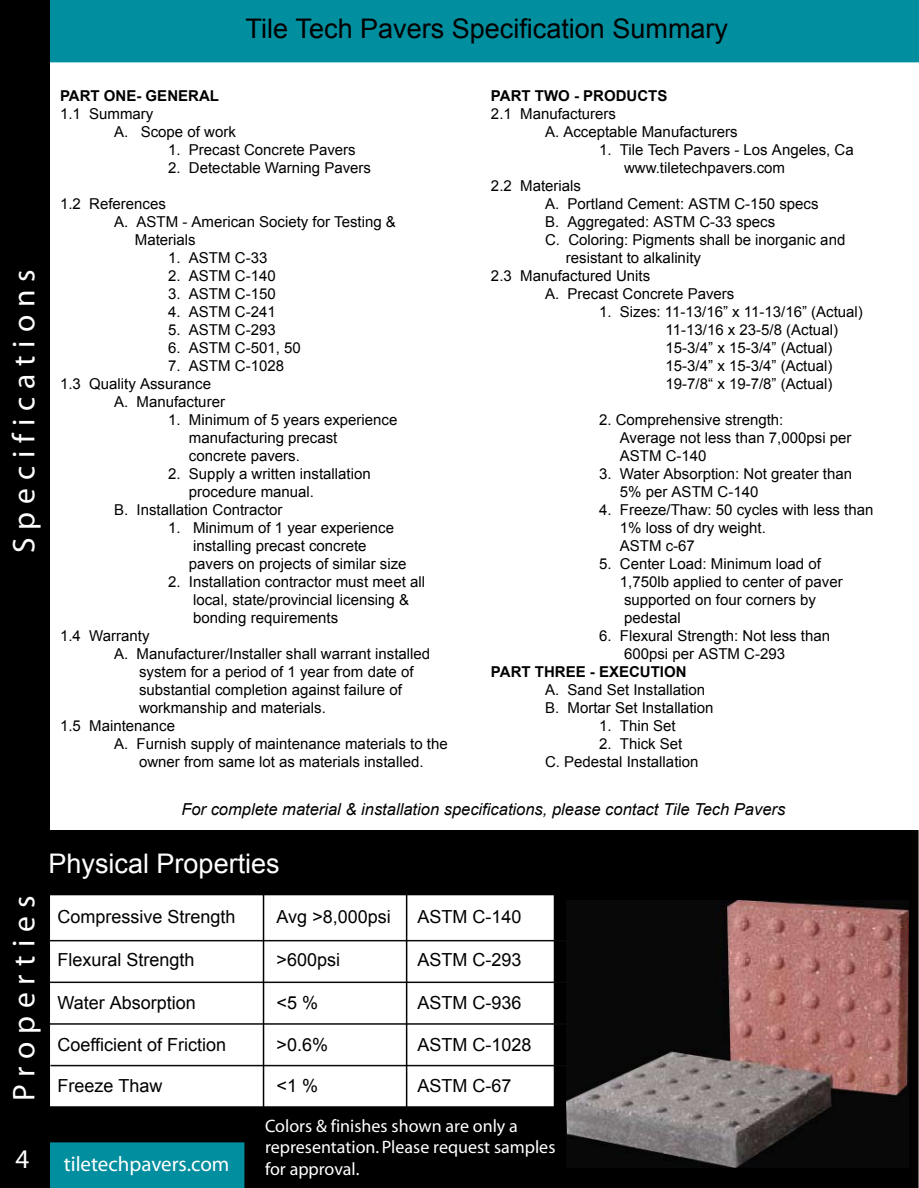
<style>
.page{position:relative;width:919px;height:1188px;background:#fff}
.page>*{position:absolute;margin:0;border:0;box-sizing:border-box;transform-origin:0 0}
.t1{font:31.5px "Myriad";letter-spacing:.25em;color:#fff}
.t2{font:27px "Arial";color:#000}
.t3{font:27px "Arial";color:#fff}
.t4{font:27px "Myriad";color:#fff}
.t5{font:21px "Myriad";color:#fff}
.t6{font:18px "Arial";color:#000}
.t7{font:18px/21.6px "Myriad";color:#fff}
.t8{font:italic 16.5px "Arial";color:#000}
.t9{font:15px/18px "Arial";color:#000}
.t10{font:700 15px "Arial";color:#000}
</style>
<div class="page">
<div style="left:47px;top:830px;width:871px;height:358px;background:#000"></div>
<div style="left:46px;top:0;width:872px;height:62px;background:#018e9f"></div>
<div style="left:50px;top:1142px;width:194px;height:46px;background:#018e9f"></div>
<div style="left:0;top:0;width:50px;height:1188px;background:#000"></div>
<svg style="left:50px;top:895px;width:504px;height:212px;background:#f5f5f5"></svg>
<img style="left:566px;top:901px;width:342px;height:267px">
<p class="t2" style="left:245px;top:11px;width:484px">Tile Tech Pavers Specification Summary</p>
<p class="t1" style="left:8px;top:553px;width:285px;rotate:-90deg">Specifications</p>
<p class="t10" style="left:60px;top:86px;width:160px">PART ONE- GENERAL</p>
<p class="t9" style="left:60px;top:105px;width:95px">1.1 Summary</p>
<p class="t9" style="left:114px;top:123px;width:123px">A. Scope of work</p>
<p class="t9" style="left:168px;top:141px;width:189px">1. Precast Concrete Pavers</p>
<p class="t9" style="left:168px;top:159px;width:204px">2. Detectable Warning Pavers</p>
<p class="t9" style="left:60px;top:195px;width:107px">1.2 References</p>
<p class="t9" style="left:114px;top:213px;width:283px">A. ASTM - American Society for Testing &amp;</p>
<p class="t9" style="left:135px;top:231px;width:62px">Materials</p>
<p class="t9" style="left:168px;top:249px;width:101px">1. ASTM C-33</p>
<p class="t9" style="left:168px;top:267px;width:109px">2. ASTM C-140</p>
<p class="t9" style="left:168px;top:285px;width:109px">3. ASTM C-150</p>
<p class="t9" style="left:168px;top:303px;width:109px">4. ASTM C-241</p>
<p class="t9" style="left:168px;top:321px;width:109px">5. ASTM C-293</p>
<p class="t9" style="left:168px;top:339px;width:134px">6. ASTM C-501, 50</p>
<p class="t9" style="left:168px;top:357px;width:117px">7. ASTM C-1028</p>
<p class="t9" style="left:60px;top:375px;width:152px">1.3 Quality Assurance</p>
<p class="t9" style="left:114px;top:393px;width:112px">A. Manufacturer</p>
<p class="t9" style="left:189px;top:411px;width:210px;text-indent:-21px">1. Minimum of 5 years experience manufacturing precast concrete pavers.</p>
<p class="t9" style="left:168px;top:465px;width:204px">2. Supply a written installation</p>
<p class="t9" style="left:189px;top:483px;width:127px">procedure manual.</p>
<p class="t9" style="left:114px;top:501px;width:170px">B. Installation Contractor</p>
<p class="t9" style="left:189px;top:519px;width:219px;text-indent:-21px">1. Minimum of 1 year experience installing precast concrete pavers on projects of similar size</p>
<p class="t9" style="left:193px;top:573px;width:233px;text-indent:-25px">2. Installation contractor must meet all local, state/provincial licensing &amp; bonding requirements</p>
<p class="t9" style="left:60px;top:627px;width:91px">1.4 Warranty</p>
<p class="t9" style="left:114px;top:645px;width:317px">A. Manufacturer/Installer shall warrant installed</p>
<p class="t9" style="left:139px;top:663px;width:276px">system for a period of 1 year from date of</p>
<p class="t9" style="left:139px;top:681px;width:264px">substantial completion against failure of</p>
<p class="t9" style="left:139px;top:699px;width:188px">workmanship and materials.</p>
<p class="t9" style="left:60px;top:717px;width:117px">1.5 Maintenance</p>
<p class="t9" style="left:114px;top:735px;width:335px">A. Furnish supply of maintenance materials to the</p>
<p class="t9" style="left:139px;top:753px;width:286px">owner from same lot as materials installed.</p>
<p class="t10" style="left:491px;top:86px;width:178px">PART TWO - PRODUCTS</p>
<p class="t9" style="left:491px;top:105px;width:127px">2.1 Manufacturers</p>
<p class="t9" style="left:545px;top:123px;width:194px">A. Acceptable Manufacturers</p>
<p class="t9" style="left:624px;top:141px;width:231px;text-indent:-25px">1. Tile Tech Pavers - Los Angeles, Ca www.tiletechpavers.com</p>
<p class="t9" style="left:491px;top:177px;width:92px">2.2 Materials</p>
<p class="t9" style="left:545px;top:195px;width:275px">A. Portland Cement: ASTM C-150 specs</p>
<p class="t9" style="left:545px;top:213px;width:232px">B. Aggregated: ASTM C-33 specs</p>
<p class="t9" style="left:545px;top:231px;width:302px">C. Coloring: Pigments shall be inorganic and</p>
<p class="t9" style="left:566px;top:249px;width:137px">resistant to alkalinity</p>
<p class="t9" style="left:491px;top:267px;width:161px">2.3 Manufactured Units</p>
<p class="t9" style="left:545px;top:285px;width:191px">A. Precast Concrete Pavers</p>
<p class="t9" style="left:665px;top:303px;width:199px;text-indent:-67px">1. Sizes: 11-13/16” x 11-13/16” (Actual)<br>11-13/16 x 23-5/8 (Actual)<br>15-3/4” x 15-3/4” (Actual)<br>15-3/4” x 15-3/4” (Actual)<br>19-7/8“ x 19-7/8” (Actual)</p>
<p class="t9" style="left:620px;top:411px;width:233px;text-indent:-21px">2. Comprehensive strength:<br>Average not less than 7,000psi per<br>ASTM C-140</p>
<p class="t9" style="left:620px;top:465px;width:234px;text-indent:-21px">3. Water Absorption: Not greater than<br>5% per ASTM C-140</p>
<p class="t9" style="left:620px;top:501px;width:255px;text-indent:-21px">4. Freeze/Thaw: 50 cycles with less than<br>1% loss of dry weight.<br>ASTM c-67</p>
<p class="t9" style="left:620px;top:555px;width:224px;text-indent:-21px">5. Center Load: Minimum load of<br>1,750lb applied to center of paver supported on four corners by pedestal</p>
<p class="t9" style="left:599px;top:627px;width:232px">6. Flexural Strength: Not less than</p>
<p class="t9" style="left:624px;top:645px;width:162px">600psi per ASTM C-293</p>
<p class="t10" style="left:491px;top:662px;width:197px">PART THREE - EXECUTION</p>
<p class="t9" style="left:545px;top:681px;width:162px">A. Sand Set Installation</p>
<p class="t9" style="left:545px;top:699px;width:170px">B. Mortar Set Installation</p>
<p class="t9" style="left:599px;top:717px;width:78px">1. Thin Set</p>
<p class="t9" style="left:545px;top:735px;width:155px;text-indent:54px">2. Thick Set<br>C. Pedestal Installation</p>
<p class="t1" style="left:8px;top:1101px;width:207px;rotate:-90deg">Properties</p>
<p class="t4" style="left:16px;top:1145px;width:15px">4</p>
<p class="t8" style="left:181px;top:798px;width:605px">For complete material &amp; installation specifications, please contact Tile Tech Pavers</p>
<p class="t3" style="left:49px;top:846px;width:233px">Physical Properties</p>
<p class="t6" style="left:57px;top:905px;width:180px">Compressive Strength</p>
<p class="t6" style="left:57px;top:948px;width:139px">Flexural Strength</p>
<p class="t6" style="left:57px;top:990px;width:140px">Water Absorption</p>
<p class="t6" style="left:57px;top:1033px;width:170px">Coefficient of Friction</p>
<p class="t6" style="left:57px;top:1074px;width:107px">Freeze Thaw</p>
<p class="t6" style="left:417px;top:905px;width:106px">ASTM C-140</p>
<p class="t6" style="left:417px;top:948px;width:106px">ASTM C-293</p>
<p class="t6" style="left:417px;top:990px;width:106px">ASTM C-936</p>
<p class="t6" style="left:417px;top:1033px;width:116px">ASTM C-1028</p>
<p class="t6" style="left:276px;top:905px;width:116px">Avg &gt;8,000psi</p>
<p class="t6" style="left:276px;top:948px;width:65px">&gt;600psi</p>
<p class="t6" style="left:276px;top:990px;width:43px">&lt;5 %</p>
<p class="t6" style="left:276px;top:1033px;width:53px">&gt;0.6%</p>
<p class="t6" style="left:276px;top:1074px;width:43px">&lt;1 %</p>
<p class="t6" style="left:417px;top:1074px;width:96px">ASTM C-67</p>
<p class="t5" style="left:64px;top:1154px;width:167px">tiletechpavers.com</p>
<p class="t7" style="left:265px;top:1115px;width:292px">Colors &amp; finishes shown are only a representation. Please request samples for approval.</p>
</div>
